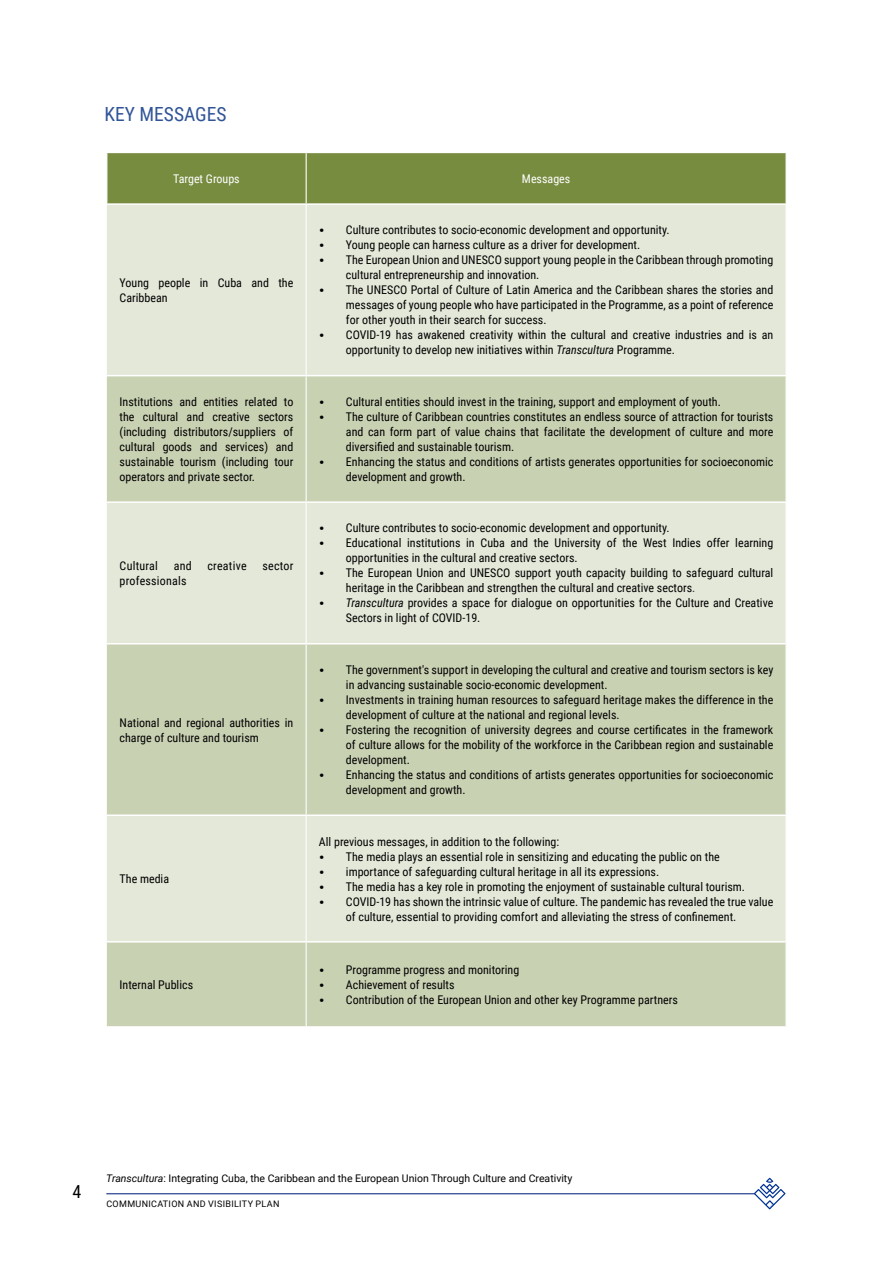
<style>
.page{position:relative;width:893px;height:1263px;background:#fff}
.page>*{position:absolute;margin:0;border:0;box-sizing:border-box;transform-origin:0 0}
.Heading_2{font:19.5px "Roboto Condensed";color:#305497}
.t1{font:18px "Roboto Condensed";color:#000}
.t2{font:12px/15px "Roboto Condensed";color:#000}
.t3{font:12px "Roboto Condensed";letter-spacing:.02em;color:#000}
.t4{font:12px "Roboto Condensed";color:#fff}
.t5{font:10.5px "Roboto";color:#000}
.t6{font:9px "Roboto";letter-spacing:.035em;color:#000}
.s1{font-family:"Calibri";font-weight:300}
.s2{font-style:italic}
.s3{color:#2e2e2e}
</style>
<div class="page">
<hr style="left:106px;top:1193px;width:649px;height:1px;background:#243e90">
<svg style="left:754px;top:1178px;width:32px;height:31px"></svg>
<div style="left:107px;top:153px;width:678px;height:50px;background:#788c40"></div>
<div style="left:107px;top:205px;width:678px;height:170px;background:#e4e8d9"></div>
<svg style="left:107px;top:376px;width:678px;height:650px;background:#d4dac2"></svg>
<hr style="left:306px;top:153px;width:1px;height:50px;background:#fff">
<hr style="left:306px;top:205px;width:1px;height:170px;background:#fff">
<hr style="left:306px;top:503px;width:1px;height:140px;background:#fff">
<hr style="left:306px;top:816px;width:1px;height:125px;background:#fff">
<hr style="left:107px;top:941px;width:199px;height:1px;background:#fff">
<hr style="left:306px;top:941px;width:481px;height:1px;background:#fff">
<hr style="left:306px;top:942px;width:1px;height:84px;background:#fff">
<hr style="left:107px;top:643px;width:199px;height:1px;background:#fff">
<hr style="left:306px;top:643px;width:481px;height:1px;background:#fff">
<hr style="left:306px;top:644px;width:1px;height:170px;background:#fff">
<hr style="left:107px;top:814px;width:199px;height:2px;background:#fff">
<hr style="left:306px;top:814px;width:481px;height:2px;background:#fff">
<hr style="left:306px;top:376px;width:1px;height:125px;background:#fff">
<hr style="left:107px;top:501px;width:199px;height:2px;background:#fff">
<hr style="left:306px;top:501px;width:481px;height:2px;background:#fff">
<p class="Heading_2" style="left:104px;top:100px;width:124px">KEY MESSAGES</p>
<p class="t4" style="left:173px;top:170px;width:68px">Target Groups</p>
<p class="t4" style="left:522px;top:170px;width:50px">Messages</p>
<p class="t2" style="left:120px;top:275px;width:175px">Young people in Cuba and the<br>Caribbean</p>
<p class="t2" style="left:319px;top:222px;width:352px"><span class="s1">•</span> Culture contributes to socio-economic development and opportunity.</p>
<p class="t2" style="left:319px;top:237px;width:323px"><span class="s1">•</span> Young people can harness culture as a driver for development.</p>
<p class="t2" style="left:346px;top:252px;width:429px;text-indent:-27px"><span class="s1">•</span> The European Union and UNESCO support young people in the Caribbean through promoting cultural entrepreneurship and innovation.</p>
<p class="t2" style="left:346px;top:282px;width:429px;text-align:justify;text-indent:-27px"><span class="s1">•</span> The UNESCO Portal of Culture of Latin America and the Caribbean shares the stories and messages of young people who have participated in the Programme, as a point of reference for other youth in their search for success.</p>
<p class="t2" style="left:346px;top:327px;width:429px;text-indent:-27px"><span class="s1">•</span> COVID-19 has awakened creativity within the cultural and creative industries and is an opportunity to develop new initiatives within <span class="s2">Transcultura</span> Programme.</p>
<p class="t2" style="left:120px;top:394px;width:175px;text-align:justify">Institutions and entities related to the cultural and creative sectors (including distributors/suppliers of cultural goods and services) and sustainable tourism (including tour operators and private sector.</p>
<p class="t2" style="left:319px;top:394px;width:403px"><span class="s1">•</span> Cultural entities should invest in the training, support and employment of youth.</p>
<p class="t2" style="left:346px;top:409px;width:429px;text-align:justify;text-indent:-27px"><span class="s1">•</span> The culture of Caribbean countries constitutes an endless source of attraction for tourists and can form part of value chains that facilitate the development of culture and more diversified and sustainable tourism.</p>
<p class="t2" style="left:346px;top:454px;width:429px;text-indent:-27px"><span class="s1">•</span> Enhancing the status and conditions of artists generates opportunities for socioeconomic development and growth.</p>
<p class="t3" style="left:120px;top:557px;width:40px">Cultural</p>
<p class="t2" style="left:174px;top:558px;width:19px">and</p>
<p class="t3" style="left:208px;top:557px;width:41px">creative</p>
<p class="t2" style="left:262px;top:558px;width:32px">sector</p>
<p class="t3" style="left:120px;top:572px;width:69px">professionals</p>
<p class="t2" style="left:120px;top:714px;width:175px">National and regional authorities in charge of culture and tourism</p>
<p class="t2" style="left:120px;top:871px;width:51px">The media</p>
<p class="t2" style="left:120px;top:977px;width:75px">Internal Publics</p>
<p class="t2" style="left:319px;top:520px;width:352px"><span class="s1">•</span> Culture contributes to socio-economic development and opportunity.</p>
<p class="t2" style="left:346px;top:535px;width:429px;text-indent:-27px"><span class="s1">•</span> Educational institutions in Cuba and the University of the West Indies offer learning opportunities in the cultural and creative sectors.</p>
<p class="t2" style="left:346px;top:565px;width:429px;text-indent:-27px"><span class="s1">•</span> The European Union and UNESCO support youth capacity building to safeguard cultural heritage in the Caribbean and strengthen the cultural and creative sectors<span class="s3">.</span></p>
<p class="t2" style="left:346px;top:595px;width:429px;text-indent:-27px"><span class="s1">•</span> <span class="s2">Transcultura</span> provides a space for dialogue on opportunities for the Culture and Creative<br>Sectors in light of COVID-19.</p>
<p class="t2" style="left:346px;top:662px;width:429px;text-indent:-27px"><span class="s1">•</span> The government's support in developing the cultural and creative and tourism sectors is key in advancing sustainable socio-economic development.</p>
<p class="t2" style="left:346px;top:692px;width:429px;text-indent:-27px"><span class="s1">•</span> Investments in training human resources to safeguard heritage makes the difference in the development of culture at the national and regional levels.</p>
<p class="t2" style="left:346px;top:722px;width:429px;text-align:justify;text-indent:-27px"><span class="s1">•</span> Fostering the recognition of university degrees and course certificates in the framework of culture allows for the mobility of the workforce in the Caribbean region and sustainable development.</p>
<p class="t2" style="left:346px;top:767px;width:429px;text-indent:-27px"><span class="s1">•</span> Enhancing the status and conditions of artists generates opportunities for socioeconomic development and growth.</p>
<p class="t2" style="left:319px;top:833px;width:242px">All previous messages, in addition to the following:</p>
<p class="t2" style="left:319px;top:848px;width:402px"><span class="s1">•</span> The media plays an essential role in sensitizing and educating the public on the</p>
<p class="t2" style="left:319px;top:863px;width:342px"><span class="s1">•</span> importance of safeguarding cultural heritage in all its expressions.</p>
<p class="t2" style="left:319px;top:878px;width:428px"><span class="s1">•</span> The media has a key role in promoting the enjoyment of sustainable cultural tourism.</p>
<p class="t2" style="left:346px;top:893px;width:429px;text-indent:-27px"><span class="s1">•</span> COVID-19 has shown the intrinsic value of culture. The pandemic has revealed the true value of culture, essential to providing comfort and alleviating the stress of confinement.</p>
<p class="t2" style="left:319px;top:962px;width:202px"><span class="s1">•</span> Programme progress and monitoring</p>
<p class="t2" style="left:319px;top:977px;width:137px"><span class="s1">•</span> Achievement of results</p>
<p class="t2" style="left:319px;top:992px;width:360px"><span class="s1">•</span> Contribution of the European Union and other key Programme partners</p>
<h2 class="t1" style="left:73px;top:1179px;width:10px">4</h2>
<p class="t5" style="left:106px;top:1170px;width:468px"><span class="s2">Transcultura</span>: Integrating Cuba, the Caribbean and the European Union Through Culture and Creativity</p>
<p class="t6" style="left:106px;top:1197px;width:174px">COMMUNICATION AND VISIBILITY PLAN</p>
</div>
